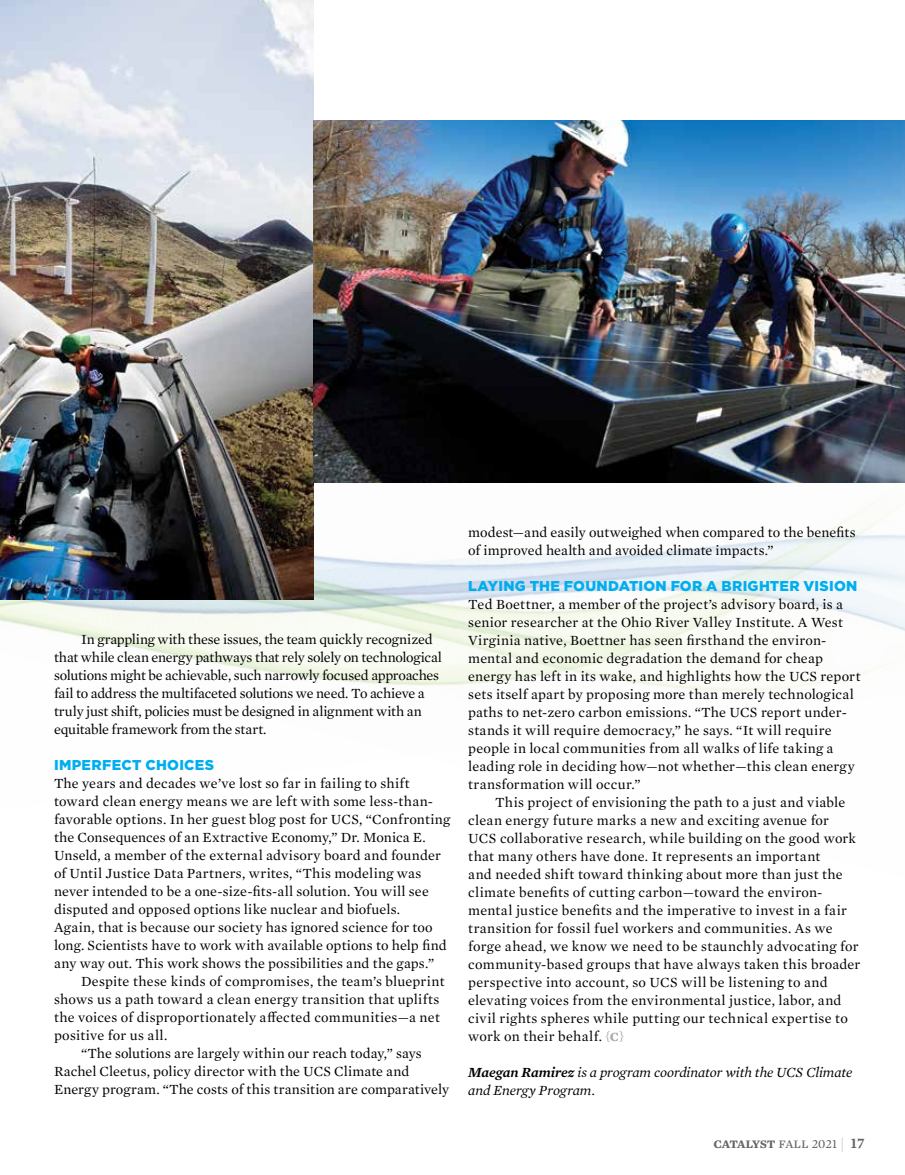
<style>
.page{position:relative;width:905px;height:1175px;background:#fff}
.page>*{position:absolute;margin:0;border:0;box-sizing:border-box;transform-origin:0 0}
.t1{font:600 15px "Mercury Text G1";letter-spacing:-.035em;color:#636466}
.t2{font:14.25px/18px "Mercury Text G1";letter-spacing:.01em;color:#000}
.t3{font:14.25px/18px "Mercury Text G1";letter-spacing:-.02em;color:#000}
.t4{font:italic 14.25px/18px "Mercury Text G1";letter-spacing:-.01em;color:#000}
.t5{font:900 14.25px "Gotham";letter-spacing:.02em;color:#00aeef}
.s1{font-size:12px;color:#a7a9ac}
.s2{font-weight:700;font-size:12.75px;color:#a7a9ac}
.s3{font-weight:600}
.s4{font-weight:400}
.s5{font-weight:400;font-size:12.75px}
.s6{color:#d1d3d4}
</style>
<div class="page">
<img style="left:0;top:0;width:314px;height:600px">
<img style="left:314px;top:120px;width:590px;height:363px">
<p class="t3" style="left:54px;top:630px;width:389px;text-indent:27px">In grappling with these issues, the team quickly recognized that while clean energy pathways that rely solely on technological solutions might be achievable, such narrowly focused approaches fail to address the multifaceted solutions we need. To achieve a truly just shift, policies must be designed in alignment with an equitable framework from the start.</p>
<p class="t5" style="left:54px;top:755px;width:162px">IMPERFECT CHOICES</p>
<p class="t2" style="left:54px;top:773px;width:398px">The years and decades we’ve lost so far in failing to shift toward clean energy means we are left with some less-than&shy;favorable options. In her guest blog post for UCS, “Confronting the Consequences of an Extractive Economy,” Dr. Monica E.<br>Unseld, a member of the external advisory board and founder of Until Justice Data Partners, writes, “This modeling was never intended to be a one-size-fits-all solution. You will see disputed and opposed options like nuclear and biofuels.<br>Again, that is because our society has ignored science for too long. Scientists have to work with available options to help find any way out. This work shows the possibilities and the gaps.”</p>
<p class="t2" style="left:81px;top:971px;width:365px">Despite these kinds of compromises, the team’s blueprint</p>
<p class="t2" style="left:54px;top:989px;width:387px">shows us a path toward a clean energy transition that uplifts</p>
<p class="t2" style="left:54px;top:1007px;width:387px">the voices of disproportionately affected communities—a net</p>
<p class="t2" style="left:54px;top:1025px;width:115px">positive for us all.</p>
<p class="t2" style="left:81px;top:1043px;width:342px">“The solutions are largely within our reach today,” says</p>
<p class="t2" style="left:54px;top:1061px;width:357px">Rachel Cleetus, policy director with the UCS Climate and</p>
<p class="t2" style="left:54px;top:1079px;width:396px">Energy program. “The costs of this transition are comparatively</p>
<p class="t2" style="left:468px;top:522px;width:389px">modest—and easily outweighed when compared to the benefits of improved health and avoided climate impacts.”</p>
<p class="t5" style="left:468px;top:576px;width:390px">LAYING THE FOUNDATION FOR A BRIGHTER VISION</p>
<p class="t2" style="left:468px;top:594px;width:394px">Ted Boettner, a member of the project’s advisory board, is a senior researcher at the Ohio River Valley Institute. A West Virginia native, Boettner has seen firsthand the environ&shy;mental and economic degradation the demand for cheap energy has left in its wake, and highlights how the UCS report sets itself apart by proposing more than merely technological paths to net-zero carbon emissions. “The UCS report under&shy;stands it will require democracy,” he says. “It will require people in local communities from all walks of life taking a leading role in deciding how—not whether—this clean energy transformation will occur.”</p>
<p class="t2" style="left:468px;top:792px;width:393px;text-indent:27px">This project of envisioning the path to a just and viable clean energy future marks a new and exciting avenue for UCS collaborative research, while building on the good work that many others have done. It represents an important<br>and needed shift toward thinking about more than just the climate benefits of cutting carbon—toward the environ&shy;mental justice benefits and the imperative to invest in a fair transition for fossil fuel workers and communities. As we forge ahead, we know we need to be staunchly advocating for community-based groups that have always taken this broader perspective into account, so UCS will be listening to and elevating voices from the environmental justice, labor, and civil rights spheres while putting our technical expertise to work on their behalf. <span class="s1">{</span><span class="s2">C</span><span class="s1">}</span></p>
<p class="t4" style="left:468px;top:1062px;width:386px"><span class="s3">Maegan Ramirez</span> is a program coordinator with the UCS Climate and Energy Program.</p>
<p class="t1" style="left:713px;top:1132px;width:152px">catalyst <span class="s4">fall</span> <span class="s5">2021</span> <span class="s6">|</span> 17</p>
</div>
